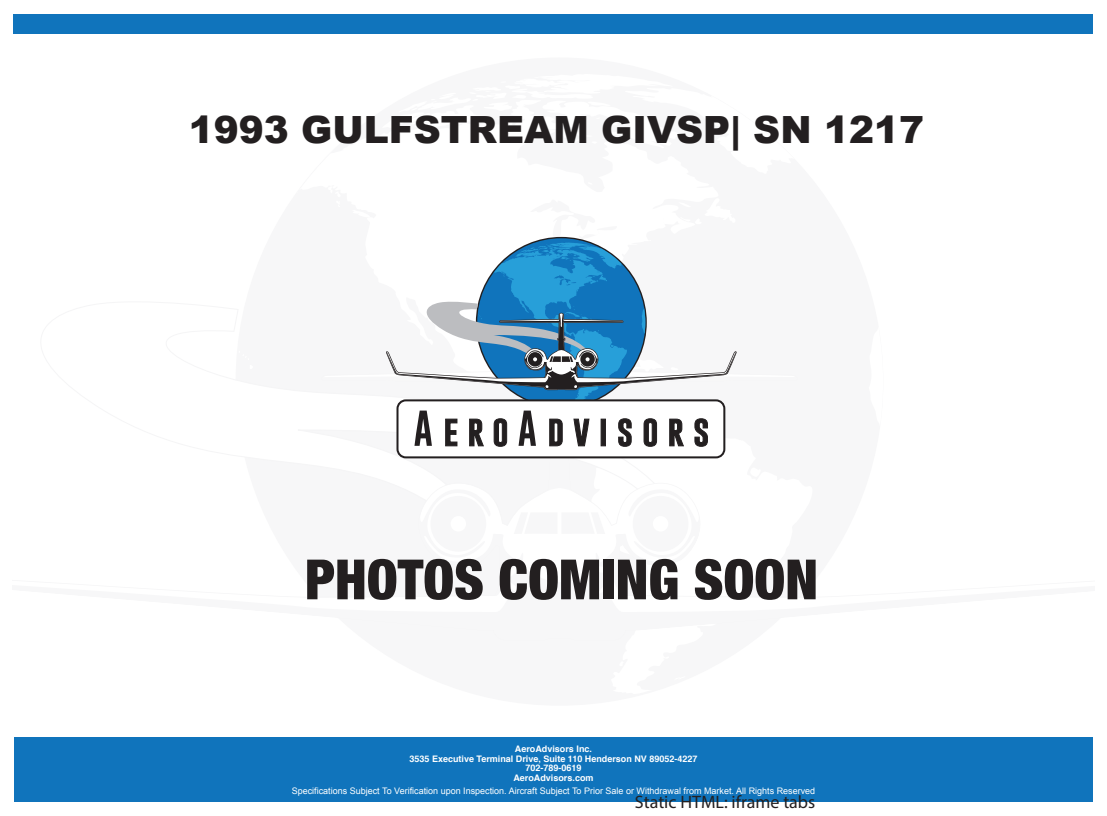
<style>
.page{position:relative;width:1107px;height:816px;background:#fff}
.page>*{position:absolute;margin:0;border:0;box-sizing:border-box;transform-origin:0 0}
.t1{font:900 condensed 55.5px "Helvetica Neue";color:#231f20}
.t2{font:900 37.5px "Arial";color:#231f20}
.t3{font:18px "Myriad Pro";color:#231f20}
.t4{font:9px "Arial";color:#fff}
.t5{font:700 9px/9.8px "Helvetica";color:#fff;text-align:center}
</style>
<div class="page">
<svg style="left:397px;top:403px;width:329px;height:56px"></svg>
<div style="left:14px;top:737px;width:1078px;height:65px;background:#1074bc"></div>
<div style="left:398px;top:400px;width:326px;height:57px;background:#fff;border-radius:8px"></div>
<div style="left:396px;top:399px;width:329px;height:59px;border:2px solid #231f20;border-radius:8px"></div>
<svg style="left:414px;top:410px;width:18px;height:36px"></svg>
<svg style="left:445px;top:418px;width:13px;height:28px"></svg>
<svg style="left:469px;top:418px;width:15px;height:28px"></svg>
<svg style="left:493px;top:418px;width:14px;height:29px"></svg>
<svg style="left:519px;top:410px;width:17px;height:36px"></svg>
<svg style="left:549px;top:418px;width:14px;height:28px"></svg>
<svg style="left:573px;top:418px;width:17px;height:28px"></svg>
<div style="left:601px;top:418px;width:5px;height:28px;background:#231f20"></div>
<svg style="left:618px;top:418px;width:14px;height:29px"></svg>
<svg style="left:643px;top:418px;width:14px;height:29px"></svg>
<svg style="left:669px;top:418px;width:15px;height:28px"></svg>
<svg style="left:694px;top:418px;width:14px;height:29px"></svg>
<svg style="left:386px;top:242px;width:351px;height:161px"></svg>
<div style="left:14px;top:14px;width:1079px;height:20px;background:#1074bc"></div>
<h2 class="t2" style="left:189px;top:102px;width:737px">1993 GULFSTREAM GIVSP| SN 1217</h2>
<h1 class="t1" style="left:305px;top:545px;width:514px">PHOTOS COMING SOON</h1>
<p class="t5" style="left:409px;top:743px;width:289px">AeroAdvisors Inc.<br>3535 Executive Terminal Drive, Suite 110 Henderson NV 89052-4227<br>702-789-0619<br>AeroAdvisors.com</p>
<p class="t4" style="left:292px;top:785px;width:525px">Specifications Subject To Verification upon Inspection. Aircraft Subject To Prior Sale or Withdrawal from Market. All Rights Reserved</p>
<h3 class="t3" style="left:635px;top:790px;width:182px">Static HTML: iframe tabs</h3>
</div>
